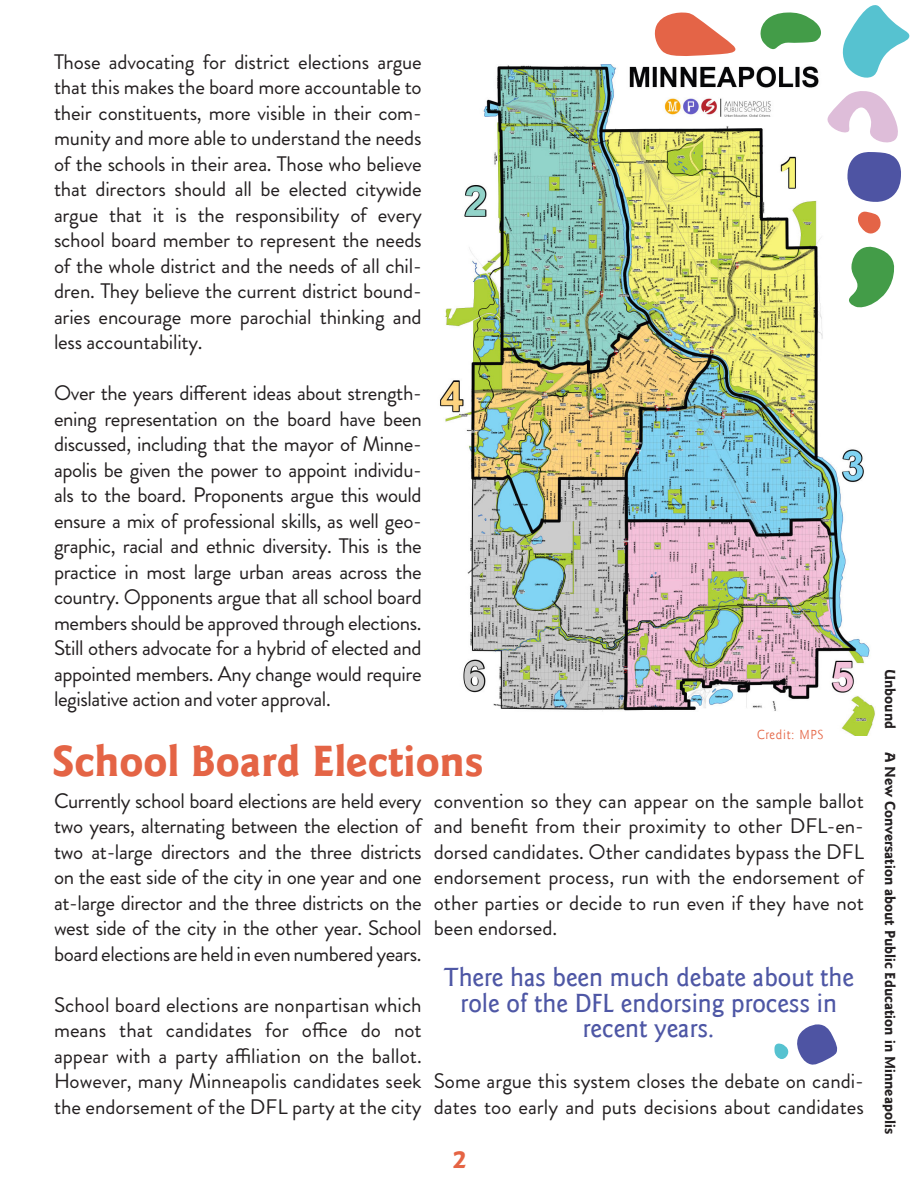
<style>
.page{position:relative;width:918px;height:1188px;background:#fff}
.page>*{position:absolute;margin:0;border:0;box-sizing:border-box;transform-origin:0 0}
.t1{font:700 45px "Goudy Sans Pro";color:#e46445}
.t2{font:500 27px/25.5px "Goudy Sans Pro";color:#4e57a5;text-align:center}
.t3{font:700 27px "Goudy Sans Pro";color:#e56444}
.t4{font:21px/25.5px "Brandon Grotesque";color:#231f20;text-align:justify}
.t5{font:700 15px "Goudy Sans Pro";color:#231f20}
.t6{font:13.5px "Goudy Sans Pro";letter-spacing:.05em;color:#e56444}
</style>
<div class="page">
<svg style="left:876px;top:152px;width:25px;height:50px"></svg>
<svg style="left:760px;top:12px;width:61px;height:38px"></svg>
<svg style="left:654px;top:12px;width:82px;height:42px"></svg>
<svg style="left:797px;top:1024px;width:41px;height:41px"></svg>
<svg style="left:774px;top:1043px;width:15px;height:16px"></svg>
<svg style="left:876px;top:214px;width:5px;height:18px"></svg>
<svg style="left:842px;top:5px;width:67px;height:68px"></svg>
<svg style="left:876px;top:247px;width:19px;height:55px"></svg>
<svg style="left:876px;top:94px;width:22px;height:49px"></svg>
<img style="left:440px;top:54px;width:436px;height:682px">
<p class="t4" style="left:54px;top:49px;width:369px">Those advocating for district elections argue that this makes the board more accountable to their constituents, more visible in their com&shy;munity and more able to understand the needs of the schools in their area. Those who believe that directors should all be elected citywide argue that it is the responsibility of every school board member to represent the needs of the whole district and the needs of all chil&shy;dren. They believe the current district bound&shy;aries encourage more parochial thinking and less accountability.</p>
<p class="t4" style="left:54px;top:381px;width:369px">Over the years different ideas about strength&shy;ening representation on the board have been discussed, including that the mayor of Minne&shy;apolis be given the power to appoint individu&shy;als to the board. Proponents argue this would ensure a mix of professional skills, as well geo&shy;graphic, racial and ethnic diversity. This is the practice in most large urban areas across the country. Opponents argue that all school board members should be approved through elections.<br>Still others advocate for a hybrid of elected and appointed members. Any change would require legislative action and voter approval.</p>
<p class="t6" style="left:757px;top:727px;width:68px">Credit: MPS</p>
<p class="t1" style="left:52px;top:735px;width:433px">School Board Elections</p>
<p class="t4" style="left:434px;top:788px;width:432px">convention so they can appear on the sample ballot and benefit from their proximity to other DFL-en&shy;dorsed candidates. Other candidates bypass the DFL endorsement process, run with the endorsement of other parties or decide to run even if they have not been endorsed.</p>
<p class="t2" style="left:444px;top:965px;width:412px">There has been much debate about the role of the DFL endorsing process in recent years.</p>
<p class="t4" style="left:434px;top:1069px;width:432px">Some argue this system closes the debate on candi&shy;dates too early and puts decisions about candidates</p>
<p class="t4" style="left:54px;top:788px;width:369px">Currently school board elections are held every two years, alternating between the election of two at-large directors and the three districts on the east side of the city in one year and one at-large director and the three districts on the west side of the city in the other year. School board elections are held in even numbered years.</p>
<p class="t4" style="left:54px;top:992px;width:369px">School board elections are nonpartisan which means that candidates for office do not appear with a party affiliation on the ballot.<br>However, many Minneapolis candidates seek the endorsement of the DFL party at the city</p>
<p class="t3" style="left:453px;top:1143px;width:15px">2</p>
<p class="t5" style="left:899px;top:669px;width:62px;rotate:90deg">Unbound</p>
<p class="t5" style="left:899px;top:752px;width:383px;rotate:90deg">A New Conversation about Public Education in Minneapolis</p>
</div>
